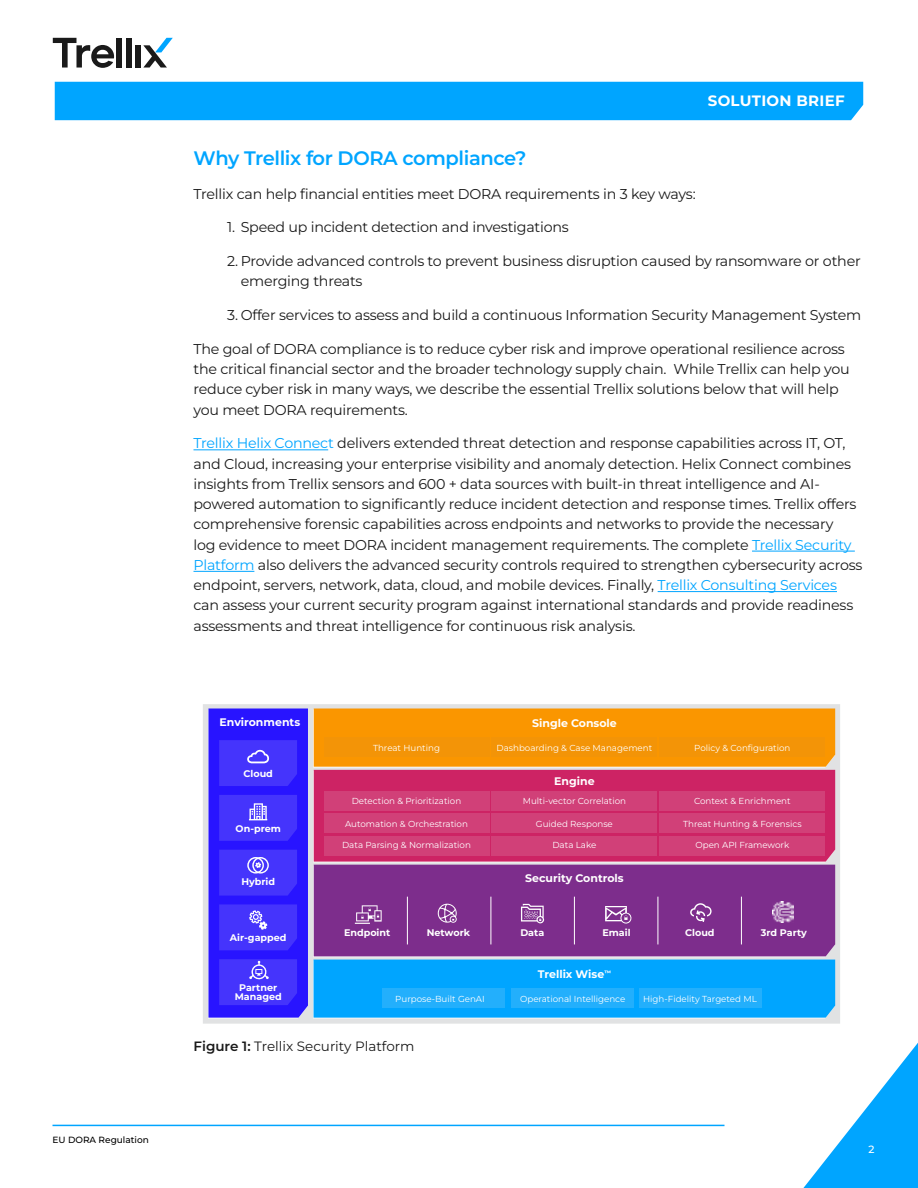
<style>
.page{position:relative;width:918px;height:1188px;background:#fff}
.page>*{position:absolute;margin:0;border:0;box-sizing:border-box;transform-origin:0 0}
.t1{font:600 19.5px "Montserrat";letter-spacing:-.02em;color:#00a5ff}
.t2{font:700 15px "Montserrat";letter-spacing:.02em;color:#fff}
.t3{font:14.25px/20.2px "Montserrat";letter-spacing:-.015em;color:#1a1a1a}
.t4{font:13.5px "Montserrat";color:#1a1a1a}
.t5{font:700 10.95px "Montserrat";color:#fff}
.t6{font:500 10.5px "Montserrat";color:#fff}
.t7{font:700 9.6px/8.7px "Montserrat";color:#fff;text-align:center}
.t8{font:500 9px "Montserrat";color:#000}
.t9{font:100 8.7px "Montserrat";color:#fff}
.s1{color:#00a5ff}
.s2{font-weight:600}
</style>
<div class="page">
<div style="left:55px;top:82px;width:808px;height:38px;background:#00a5ff"></div>
<svg style="left:803px;top:1043px;width:115px;height:145px"></svg>
<svg style="left:53px;top:38px;width:61px;height:30px"></svg>
<div style="left:117px;top:38px;width:5px;height:30px;background:#1a1a1a"></div>
<div style="left:126px;top:38px;width:5px;height:30px;background:#1a1a1a"></div>
<div style="left:135px;top:45px;width:6px;height:23px;background:#1a1a1a"></div>
<svg style="left:143px;top:38px;width:30px;height:30px"></svg>
<svg style="left:203px;top:704px;width:637px;height:320px;background:#dddcdf"></svg>
<div style="left:314px;top:865px;width:521px;height:91px;background:#7d2d8c"></div>
<div style="left:314px;top:709px;width:521px;height:58px;background:#fa9600"></div>
<svg style="left:314px;top:770px;width:521px;height:92px;background:#cd2767"></svg>
<div style="left:314px;top:960px;width:521px;height:58px;background:#00a5ff"></div>
<div style="left:324px;top:814px;width:165px;height:19px;background:#d14078"></div>
<div style="left:324px;top:836px;width:165px;height:19px;background:#d14078"></div>
<div style="left:492px;top:836px;width:165px;height:19px;background:#d14078"></div>
<div style="left:492px;top:814px;width:165px;height:19px;background:#d14078"></div>
<div style="left:660px;top:814px;width:165px;height:19px;background:#d14078"></div>
<div style="left:324px;top:791px;width:165px;height:20px;background:#d14078"></div>
<div style="left:492px;top:791px;width:165px;height:20px;background:#d14078"></div>
<div style="left:660px;top:791px;width:165px;height:20px;background:#d14078"></div>
<div style="left:660px;top:836px;width:165px;height:19px;background:#d14078"></div>
<hr style="left:490px;top:897px;width:1px;height:47px;background:#fff">
<hr style="left:407px;top:897px;width:1px;height:47px;background:#fff">
<hr style="left:574px;top:897px;width:1px;height:47px;background:#fff">
<hr style="left:658px;top:897px;width:1px;height:47px;background:#fff">
<hr style="left:741px;top:897px;width:1px;height:47px;background:#fff">
<div style="left:324px;top:737px;width:165px;height:20px;background:#f39407"></div>
<div style="left:492px;top:737px;width:165px;height:20px;background:#f39407"></div>
<div style="left:660px;top:737px;width:165px;height:20px;background:#f39407"></div>
<img style="left:773px;top:901px;width:21px;height:22px">
<div style="left:383px;top:989px;width:122px;height:19px;background:#23affc"></div>
<div style="left:511px;top:989px;width:122px;height:19px;background:#23affc"></div>
<div style="left:640px;top:989px;width:122px;height:19px;background:#23affc"></div>
<svg style="left:208px;top:709px;width:100px;height:309px;background:#3d2cfd"></svg>
<svg style="left:521px;top:904px;width:23px;height:19px"></svg>
<svg style="left:690px;top:903px;width:22px;height:19px"></svg>
<svg style="left:355px;top:905px;width:27px;height:19px"></svg>
<svg style="left:437px;top:904px;width:20px;height:19px"></svg>
<svg style="left:605px;top:906px;width:27px;height:18px"></svg>
<hr style="left:52px;top:1125px;width:672px;height:1px;background:#00a5ff">
<hr style="left:194px;top:449px;width:134px;height:1px;background:#00a5ff">
<hr style="left:752px;top:551px;width:103px;height:1px;background:#00a5ff">
<hr style="left:194px;top:571px;width:60px;height:1px;background:#00a5ff">
<hr style="left:658px;top:591px;width:179px;height:1px;background:#00a5ff">
<p class="t8" style="left:52px;top:1133px;width:98px">EU DORA Regulation</p>
<p class="t2" style="left:708px;top:90px;width:138px">SOLUTION BRIEF</p>
<h1 class="t1" style="left:194px;top:144px;width:334px">Why Trellix for DORA compliance?</h1>
<p class="t3" style="left:194px;top:183px;width:504px">Trellix can help financial entities meet DORA requirements in 3 key ways:</p>
<p class="t3" style="left:227px;top:217px;width:343px">1. Speed up incident detection and investigations</p>
<p class="t3" style="left:241px;top:250px;width:622px;text-indent:-13px">2. Provide advanced controls to prevent business disruption caused by ransomware or other emerging threats</p>
<p class="t3" style="left:227px;top:304px;width:636px">3. Offer services to assess and build a continuous Information Security Management System</p>
<p class="t3" style="left:193px;top:338px;width:658px">The goal of DORA compliance is to reduce cyber risk and improve operational resilience across the critical financial sector and the broader technology supply chain. While Trellix can help you reduce cyber risk in many ways, we describe the essential Trellix solutions below that will help you meet DORA requirements.</p>
<p class="t3" style="left:193px;top:433px;width:670px"><span class="s1">Trellix Helix Connect</span> delivers extended threat detection and response capabilities across IT, OT, and Cloud, increasing your enterprise visibility and anomaly detection. Helix Connect combines insights from Trellix sensors and 600 + data sources with built-in threat intelligence and AI&shy;powered automation to significantly reduce incident detection and response times. Trellix offers comprehensive forensic capabilities across endpoints and networks to provide the necessary<br>log evidence to meet DORA incident management requirements. The complete <span class="s1">Trellix Security Platform</span> also delivers the advanced security controls required to strengthen cybersecurity across endpoint, servers, network, data, cloud, and mobile devices. Finally, <span class="s1">Trellix Consulting Services </span>can assess your current security program against international standards and provide readiness assessments and threat intelligence for continuous risk analysis.</p>
<p class="t5" style="left:220px;top:714px;width:82px">Environments</p>
<p class="t5" style="left:532px;top:715px;width:86px">Single Console</p>
<p class="t7" style="left:244px;top:769px;width:31px">Cloud</p>
<p class="t7" style="left:236px;top:823px;width:47px">On-prem</p>
<p class="t7" style="left:241px;top:877px;width:35px">Hybrid</p>
<p class="t7" style="left:230px;top:932px;width:58px">Air-gapped</p>
<p class="t7" style="left:235px;top:983px;width:49px">Partner<br>Managed</p>
<p class="t9" style="left:373px;top:742px;width:68px">Threat Hunting</p>
<p class="t9" style="left:497px;top:742px;width:157px">Dashboarding &amp; Case Management</p>
<p class="t9" style="left:694px;top:742px;width:98px">Policy &amp; Configuration</p>
<p class="t5" style="left:554px;top:773px;width:42px">Engine</p>
<p class="t9" style="left:352px;top:796px;width:111px">Detection &amp; Prioritization</p>
<p class="t9" style="left:523px;top:796px;width:105px">Multi-vector Correlation</p>
<p class="t9" style="left:694px;top:796px;width:98px">Context &amp; Enrichment</p>
<p class="t9" style="left:345px;top:818px;width:124px">Automation &amp; Orchestration</p>
<p class="t9" style="left:536px;top:818px;width:78px">Guided Response</p>
<p class="t9" style="left:683px;top:818px;width:120px">Threat Hunting &amp; Forensics</p>
<p class="t9" style="left:342px;top:840px;width:130px">Data Parsing &amp; Normalization</p>
<p class="t9" style="left:552px;top:840px;width:45px">Data Lake</p>
<p class="t9" style="left:695px;top:840px;width:95px">Open API Framework</p>
<p class="t7" style="left:344px;top:927px;width:48px">Endpoint</p>
<p class="t5" style="left:525px;top:870px;width:100px">Security Controls</p>
<p class="t7" style="left:427px;top:927px;width:45px">Network</p>
<p class="t7" style="left:520px;top:927px;width:25px">Data</p>
<p class="t7" style="left:602px;top:927px;width:30px">Email</p>
<p class="t7" style="left:685px;top:927px;width:31px">Cloud</p>
<p class="t7" style="left:761px;top:927px;width:47px">3rd Party</p>
<p class="t5" style="left:538px;top:966px;width:75px">Trellix Wise<sup>™</sup></p>
<p class="t9" style="left:395px;top:993px;width:91px">Purpose-Built GenAI</p>
<p class="t9" style="left:520px;top:993px;width:107px">Operational Intelligence</p>
<p class="t9" style="left:643px;top:993px;width:115px">High-Fidelity Targeted ML</p>
<p class="t4" style="left:194px;top:1037px;width:222px"><span class="s2">Figure 1:</span> Trellix Security Platform</p>
<p class="t6" style="left:868px;top:1142px;width:8px">2</p>
</div>
